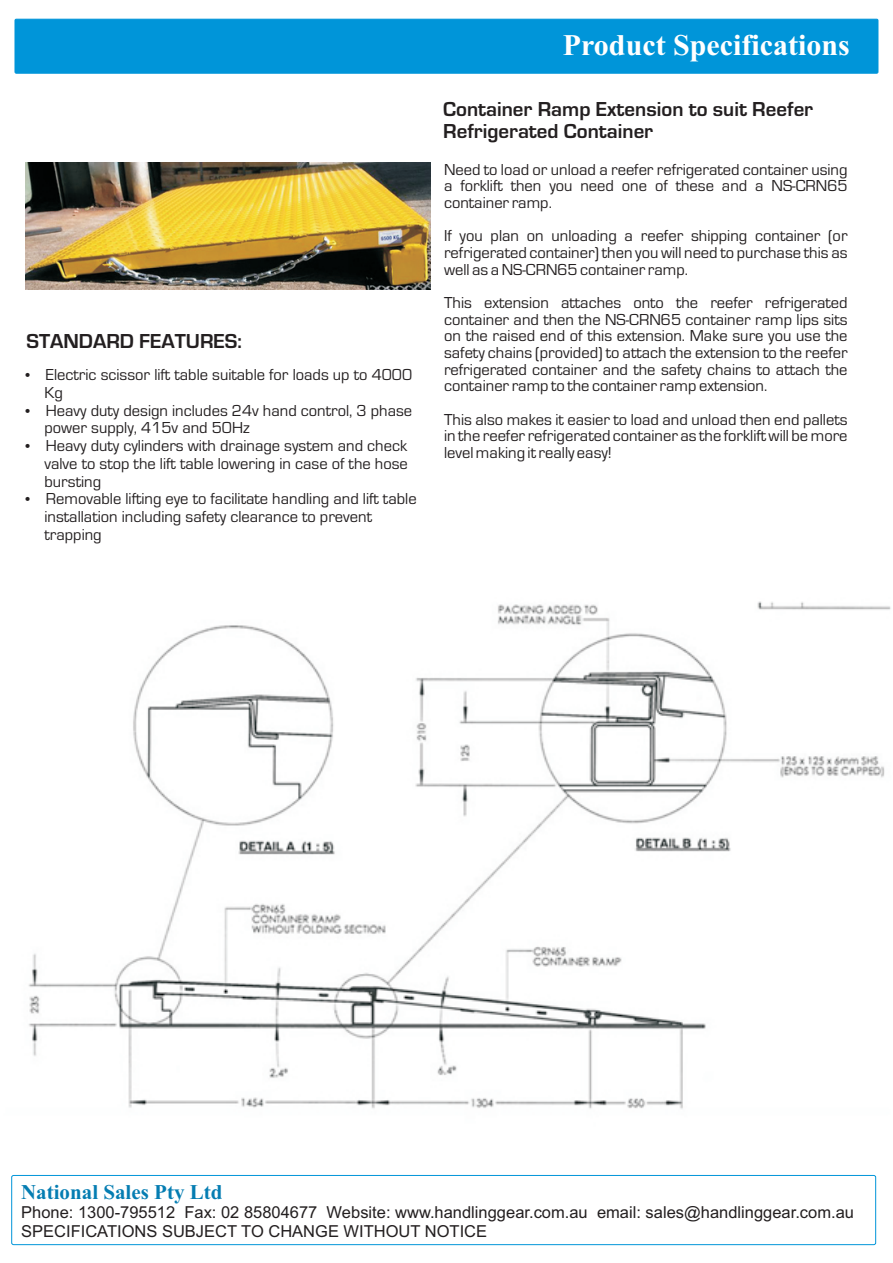
<style>
.page{position:relative;width:893px;height:1263px;background:#fff}
.page>*{position:absolute;margin:0;border:0;box-sizing:border-box;transform-origin:0 0}
.t1{font:700 30px "Times New Roman";color:#fff}
.t2{font:700 21px/22.6px "Eurostile";color:#231f20}
.t3{font:700 21px "Times New Roman";color:#057db2}
.t4{font:16.5px/16.6px "Eurostile";color:#231f20;text-align:justify}
.t5{font:16.5px/18.5px "Arial";color:#231f20}
</style>
<div class="page">
<div style="left:15px;top:19px;width:863px;height:54px;background:#0095d9;border:1px solid #0095d9"></div>
<div style="left:11px;top:1175px;width:865px;height:70px;border:1px solid #0095d9;border-radius:2px"></div>
<img style="left:25px;top:162px;width:405px;height:127px">
<img style="left:28px;top:601px;width:863px;height:508px">
<p class="t2" style="left:27px;top:332px;width:217px">STANDARD FEATURES:</p>
<p class="t4" style="left:44px;top:367px;width:374px;line-height:17.7px;text-align:left">Electric scissor lift table suitable for loads up to 4000<br>Kg<br>Heavy duty design includes 24v hand control, 3 phase power supply, 415v and 50Hz<br>Heavy duty cylinders with drainage system and check valve to stop the lift table lowering in case of the hose bursting<br>Removable lifting eye to facilitate handling and lift table installation including safety clearance to prevent trapping</p>
<h1 class="t1" style="left:563px;top:35px;width:288px">Product Specifications</h1>
<p class="t2" style="left:443px;top:99px;width:371px">Container Ramp Extension to suit Reefer<br>Refrigerated Container</p>
<p class="t4" style="left:444px;top:162px;width:405px">Need to load or unload a reefer refrigerated container using a forklift then you need one of these and a NS-CRN65 container ramp.</p>
<p class="t4" style="left:444px;top:229px;width:405px">If you plan on unloading a reefer shipping container (or refrigerated container) then you will need to purchase this as well as a NS-CRN65 container ramp.</p>
<p class="t4" style="left:444px;top:296px;width:405px">This extension attaches onto the reefer refrigerated container and then the NS-CRN65 container ramp lips sits on the raised end of this extension. Make sure you use the safety chains (provided) to attach the extension to the reefer refrigerated container and the safety chains to attach the container ramp to the container ramp extension.</p>
<p class="t4" style="left:444px;top:413px;width:405px">This also makes it easier to load and unload then end pallets in the reefer refrigerated container as the forklift will be more level making it really easy!</p>
<p class="t3" style="left:21px;top:1184px;width:203px">National Sales Pty Ltd</p>
<p class="t5" style="left:21px;top:1205px;width:834px">Phone: 1300-795512 Fax: 02 85804677 Website: www.handlinggear.com.au email: sales@handlinggear.com.au<br>SPECIFICATIONS SUBJECT TO CHANGE WITHOUT NOTICE</p>
</div>
